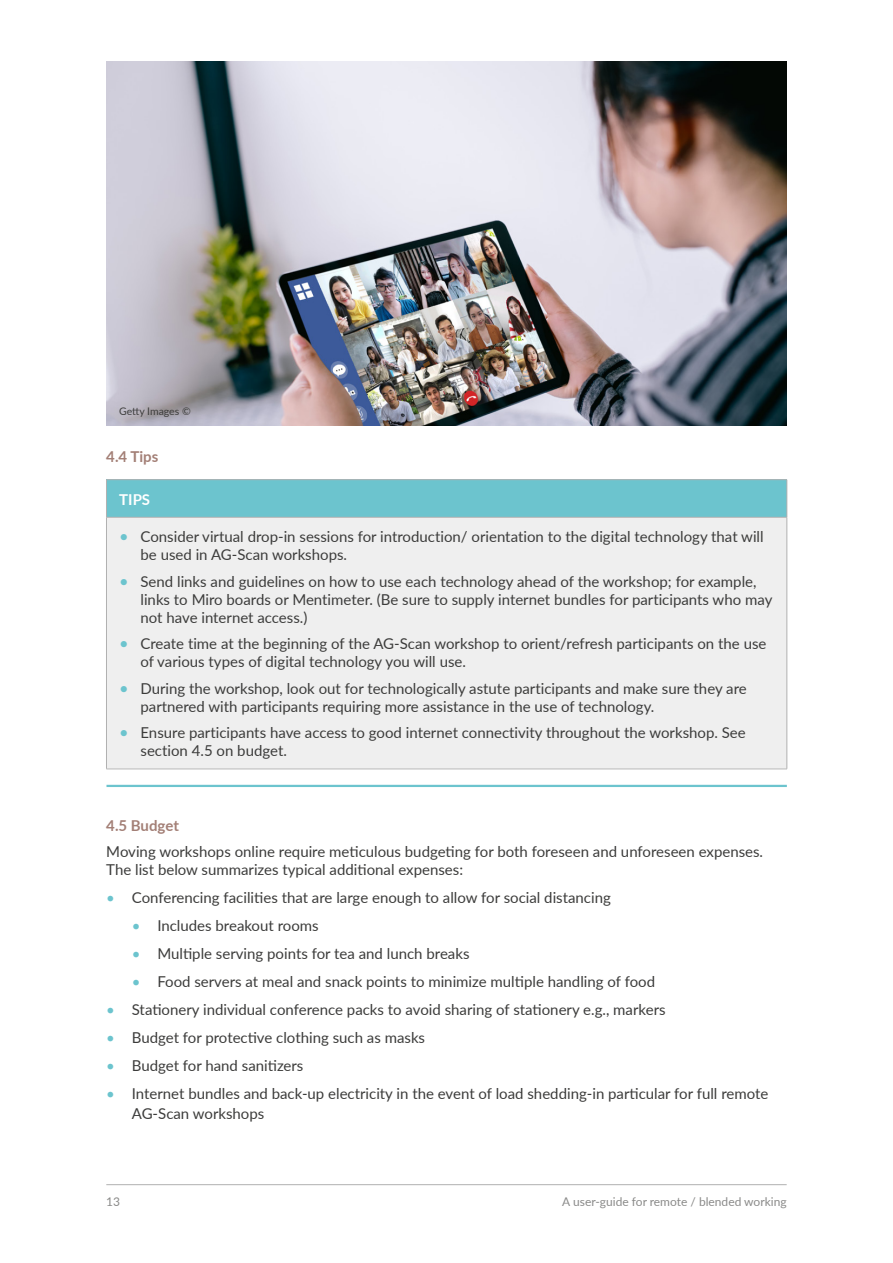
<style>
.page{position:relative;width:893px;height:1263px;background:#fff}
.page>*{position:absolute;margin:0;border:0;box-sizing:border-box;transform-origin:0 0}
.t1{font:15px/18px "Lato";color:#3c3c3b}
.t2{font:700 15px "Lato";color:#a37f76}
.t3{font:700 15px "Lato";color:#fff}
.t4{font:12px "Lato";color:#8a8a89}
.t5{font:10.5px "Lato";letter-spacing:-.005em;color:#3c3c3b}
.s1{font-size:16.5px;color:#6cc4ce}
.s2{color:#6cc4ce}
</style>
<div class="page">
<hr style="left:106px;top:1184px;width:681px;height:1px;background:#b1b1b1">
<div style="left:106px;top:480px;width:681px;height:37px;background:#6cc4ce"></div>
<div style="left:106px;top:517px;width:681px;height:252px;background:#efefef"></div>
<hr style="left:106px;top:479px;width:681px;height:1px;background:#b1b1b1">
<hr style="left:106px;top:480px;width:1px;height:37px;background:#b1b1b1">
<hr style="left:787px;top:480px;width:1px;height:37px;background:#b1b1b1">
<hr style="left:106px;top:517px;width:681px;height:1px;background:#b1b1b1">
<hr style="left:106px;top:517px;width:1px;height:252px;background:#b1b1b1">
<hr style="left:787px;top:517px;width:1px;height:252px;background:#b1b1b1">
<hr style="left:106px;top:769px;width:681px;height:1px;background:#b1b1b1">
<hr style="left:106px;top:785px;width:681px;height:2px;background:#6cc4ce">
<img style="left:106px;top:62px;width:681px;height:363px">
<p class="t5" style="left:119px;top:404px;width:73px">Getty Images ©</p>
<p class="t2" style="left:106px;top:446px;width:53px">4.4 Tips</p>
<p class="t3" style="left:119px;top:488px;width:32px">TIPS</p>
<p class="t1" style="left:141px;top:527px;width:625px;text-indent:-21px"><span class="s1">•</span> Consider virtual drop-in sessions for introduction/ orientation to the digital technology that will be used in AG-Scan workshops.</p>
<p class="t1" style="left:141px;top:571px;width:633px;text-indent:-21px"><span class="s1">•</span> Send links and guidelines on how to use each technology ahead of the workshop; for example, links to Miro boards or Mentimeter. (Be sure to supply internet bundles for participants who may not have internet access.)</p>
<p class="t1" style="left:141px;top:634px;width:627px;text-indent:-21px"><span class="s1">•</span> Create time at the beginning of the AG-Scan workshop to orient/refresh participants on the use of various types of digital technology you will use.</p>
<p class="t1" style="left:141px;top:678px;width:608px;text-indent:-21px"><span class="s1">•</span> During the workshop, look out for technologically astute participants and make sure they are partnered with participants requiring more assistance in the use of technology.</p>
<p class="t1" style="left:141px;top:723px;width:607px;text-indent:-21px"><span class="s1">•</span> Ensure participants have access to good internet connectivity throughout the workshop. See section 4.5 on budget.</p>
<p class="t2" style="left:106px;top:814px;width:74px">4.5 Budget</p>
<p class="t1" style="left:106px;top:842px;width:658px">Moving workshops online require meticulous budgeting for both foreseen and unforeseen expenses.<br>The list below summarizes typical additional expenses:</p>
<p class="t1" style="left:106px;top:888px;width:506px"><span class="s2">•</span> Conferencing facilities that are large enough to allow for social distancing</p>
<p class="t1" style="left:132px;top:916px;width:188px"><span class="s2">•</span> Includes breakout rooms</p>
<p class="t1" style="left:132px;top:944px;width:339px"><span class="s2">•</span> Multiple serving points for tea and lunch breaks</p>
<p class="t1" style="left:132px;top:972px;width:525px"><span class="s2">•</span> Food servers at meal and snack points to minimize multiple handling of food</p>
<p class="t1" style="left:106px;top:1000px;width:561px"><span class="s2">•</span> Stationery individual conference packs to avoid sharing of stationery e.g., markers</p>
<p class="t1" style="left:106px;top:1028px;width:320px"><span class="s2">•</span> Budget for protective clothing such as masks</p>
<p class="t1" style="left:106px;top:1056px;width:199px"><span class="s2">•</span> Budget for hand sanitizers</p>
<p class="t1" style="left:132px;top:1083px;width:638px;line-height:19.5px;text-indent:-26px"><span class="s2">•</span> Internet bundles and back-up electricity in the event of load shedding-in particular for full remote<br>AG-Scan workshops</p>
<p class="t4" style="left:106px;top:1193px;width:15px">13</p>
<p class="t4" style="left:562px;top:1193px;width:226px">A user-guide for remote / blended working</p>
</div>
